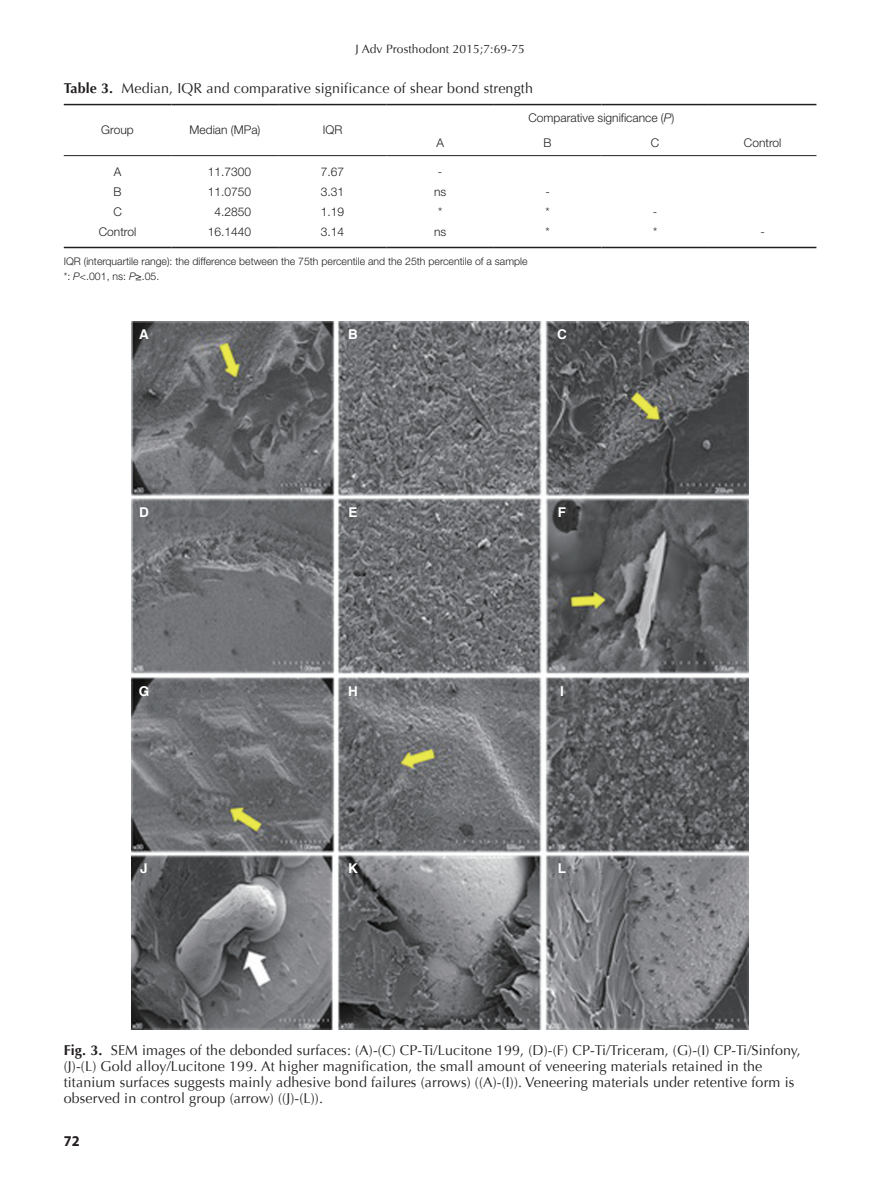
<style>
.page{position:relative;width:893px;height:1191px;background:#fff}
.page>*{position:absolute;margin:0;border:0;box-sizing:border-box;transform-origin:0 0}
.t1{font:700 15px "Myriad Pro";color:#231f20;scale:.95 1}
.t2{font:14.25px/15.8px "Optima";letter-spacing:.01em;color:#231f20}
.t3{font:700 13.5px "Helvetica";color:#fff}
.t4{font:300 12px "Helvetica Neue LT Pro";color:#231f20}
.t5{font:12px "Optima";letter-spacing:.01em;color:#231f20}
.t6{font:300 10.5px/15px "Helvetica Neue LT Pro";color:#231f20}
.s1{font-weight:700}
.s2{font-style:italic}
</style>
<div class="page">
<hr style="left:64px;top:104px;width:107px;height:1px;background:#231f20">
<hr style="left:171px;top:104px;width:108px;height:1px;background:#231f20">
<hr style="left:279px;top:104px;width:107px;height:1px;background:#231f20">
<hr style="left:386px;top:104px;width:108px;height:1px;background:#231f20">
<hr style="left:494px;top:104px;width:107px;height:1px;background:#231f20">
<hr style="left:601px;top:104px;width:108px;height:1px;background:#231f20">
<hr style="left:709px;top:104px;width:107px;height:1px;background:#231f20">
<hr style="left:64px;top:247px;width:107px;height:1px;background:#231f20">
<hr style="left:171px;top:247px;width:108px;height:1px;background:#231f20">
<hr style="left:279px;top:247px;width:107px;height:1px;background:#231f20">
<hr style="left:386px;top:247px;width:108px;height:1px;background:#231f20">
<hr style="left:494px;top:247px;width:107px;height:1px;background:#231f20">
<hr style="left:601px;top:247px;width:108px;height:1px;background:#231f20">
<hr style="left:709px;top:247px;width:107px;height:1px;background:#231f20">
<hr style="left:64px;top:155px;width:107px;height:1px;background:#231f20">
<hr style="left:171px;top:155px;width:108px;height:1px;background:#231f20">
<hr style="left:279px;top:155px;width:107px;height:1px;background:#231f20">
<hr style="left:386px;top:155px;width:108px;height:1px;background:#231f20">
<hr style="left:494px;top:155px;width:107px;height:1px;background:#231f20">
<hr style="left:601px;top:155px;width:108px;height:1px;background:#231f20">
<hr style="left:709px;top:155px;width:107px;height:1px;background:#231f20">
<img style="left:131px;top:321px;width:618px;height:708px">
<p class="t5" style="left:355px;top:42px;width:171px">J Adv Prosthodont 2015;7:69-75</p>
<p class="t2" style="left:64px;top:80px;width:471px"><span class="s1">Table 3.</span> Median, IQR and comparative significance of shear bond strength</p>
<p class="t4" style="left:101px;top:123px;width:34px">Group</p>
<p class="t4" style="left:190px;top:123px;width:72px">Median (MPa)</p>
<p class="t4" style="left:323px;top:123px;width:21px">IQR</p>
<p class="t4" style="left:528px;top:110px;width:147px">Comparative significance (<span class="s2">P</span>)</p>
<p class="t4" style="left:436px;top:135px;width:9px">A</p>
<p class="t4" style="left:544px;top:135px;width:10px">B</p>
<p class="t4" style="left:651px;top:135px;width:10px">C</p>
<p class="t4" style="left:744px;top:135px;width:39px">Control</p>
<p class="t4" style="left:114px;top:164px;width:9px">A</p>
<p class="t4" style="left:208px;top:164px;width:45px">11.7300</p>
<p class="t4" style="left:321px;top:164px;width:25px">7.67</p>
<p class="t4" style="left:438px;top:164px;width:6px">-</p>
<p class="t4" style="left:114px;top:184px;width:10px">B</p>
<p class="t4" style="left:208px;top:184px;width:45px">11.0750</p>
<p class="t4" style="left:321px;top:184px;width:25px">3.31</p>
<p class="t4" style="left:434px;top:184px;width:14px">ns</p>
<p class="t4" style="left:545px;top:184px;width:6px">-</p>
<p class="t4" style="left:113px;top:204px;width:10px">C</p>
<p class="t4" style="left:215px;top:204px;width:38px">4.2850</p>
<p class="t4" style="left:321px;top:204px;width:25px">1.19</p>
<p class="t4" style="left:438px;top:204px;width:6px">*</p>
<p class="t4" style="left:546px;top:204px;width:6px">*</p>
<p class="t4" style="left:653px;top:204px;width:6px">-</p>
<p class="t4" style="left:99px;top:224px;width:39px">Control</p>
<p class="t4" style="left:208px;top:224px;width:45px">16.1440</p>
<p class="t4" style="left:321px;top:224px;width:25px">3.14</p>
<p class="t4" style="left:434px;top:224px;width:14px">ns</p>
<p class="t6" style="left:64px;top:253px;width:465px">IQR (interquartile range): the difference between the 75th percentile and the 25th percentile of a sample *: <span class="s2">P</span>&lt;.001, ns: <span class="s2">P</span>≥.05.</p>
<p class="t4" style="left:546px;top:224px;width:6px">*</p>
<p class="t4" style="left:653px;top:224px;width:6px">*</p>
<p class="t3" style="left:139px;top:326px;width:11px">A</p>
<p class="t3" style="left:348px;top:326px;width:11px">B</p>
<p class="t3" style="left:557px;top:326px;width:11px">C</p>
<p class="t3" style="left:139px;top:504px;width:11px">D</p>
<p class="t3" style="left:348px;top:504px;width:11px">E</p>
<p class="t3" style="left:558px;top:504px;width:10px">F</p>
<p class="t3" style="left:139px;top:683px;width:12px">G</p>
<p class="t3" style="left:140px;top:859px;width:9px">J</p>
<p class="t3" style="left:348px;top:683px;width:11px">H</p>
<p class="t3" style="left:348px;top:859px;width:11px">K</p>
<p class="t3" style="left:560px;top:683px;width:5px">I</p>
<p class="t3" style="left:558px;top:859px;width:10px">L</p>
<p class="t4" style="left:760px;top:224px;width:6px">-</p>
<p class="t2" style="left:64px;top:1043px;width:739px"><span class="s1">Fig. 3.</span> SEM images of the debonded surfaces: (A)-(C) CP-Ti/Lucitone 199, (D)-(F) CP-Ti/Triceram, (G)-(I) CP-Ti/Sinfony, (J)-(L) Gold alloy/Lucitone 199. At higher magnification, the small amount of veneering materials retained in the titanium surfaces suggests mainly adhesive bond failures (arrows) ((A)-(I)). Veneering materials under retentive form is observed in control group (arrow) ((J)-(L)).</p>
<p class="t1" style="left:64px;top:1131px;width:18px">72</p>
</div>
